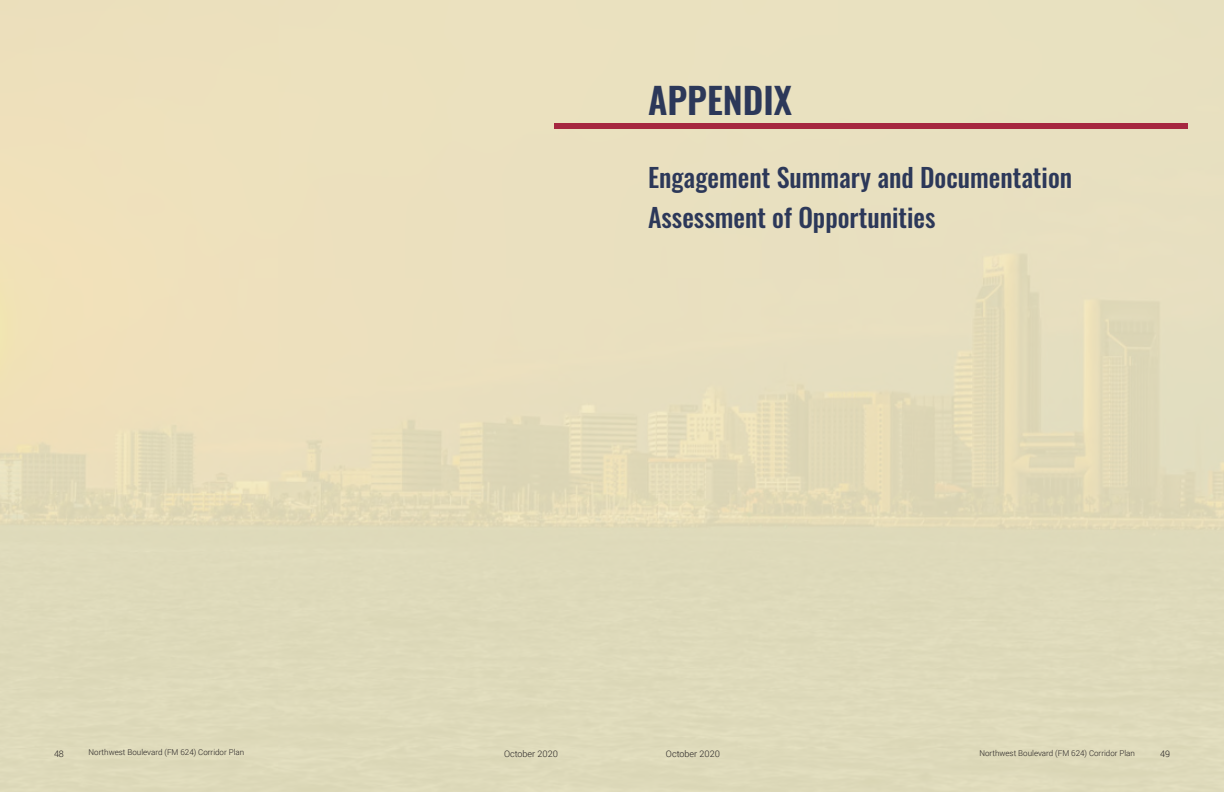
<style>
.page{position:relative;width:1224px;height:792px;background:#e7dfbc}
.page>*{position:absolute;margin:0;border:0;box-sizing:border-box;transform-origin:0 0}
.Paragraph_Style_1{font:600 36px "Oswald";color:#2c3859}
.Heading_1{font:500 26px "Oswald";color:#2c3859}
.t1{font:300 9px "Roboto";color:#231f20}
.t2{font:300 8px "Roboto";color:#231f20}
</style>
<div class="page">
<div style="left:554px;top:123px;width:634px;height:6px;background:#a62740"></div>
<p class="Paragraph_Style_1" style="left:648px;top:81px;width:146px">APPENDIX</p>
<p class="Heading_1" style="left:648px;top:163px;width:426px">Engagement Summary and Documentation</p>
<p class="Heading_1" style="left:648px;top:204px;width:289px">Assessment of Opportunities</p>
<p class="t1" style="left:54px;top:748px;width:11px">48</p>
<p class="t2" style="left:89px;top:747px;width:157px">Northwest Boulevard (FM 624) Corridor Plan</p>
<p class="t1" style="left:504px;top:747px;width:55px">October 2020</p>
<p class="t1" style="left:666px;top:747px;width:55px">October 2020</p>
<p class="t2" style="left:979px;top:747px;width:157px">Northwest Boulevard (FM 624) Corridor Plan</p>
<p class="t1" style="left:1160px;top:747px;width:11px">49</p>
</div>
